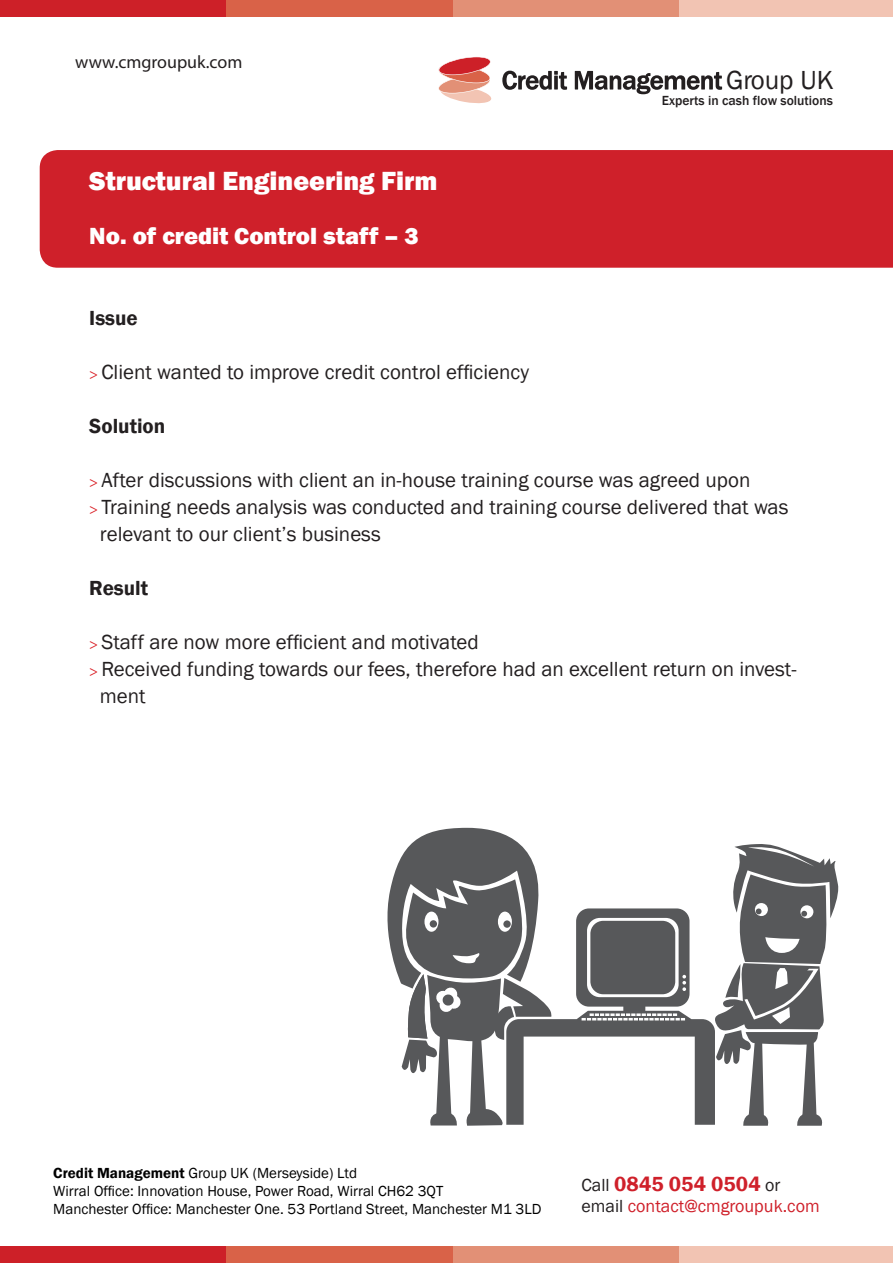
<style>
.page{position:relative;width:893px;height:1263px;background:#fff}
.page>*{position:absolute;margin:0;border:0;box-sizing:border-box;transform-origin:0 0}
.t1{font:800 27px "Franklin Gothic";color:#fff}
.t2{font:26.85px "Franklin Gothic";color:#231f20}
.t3{font:800 24px "Franklin Gothic";color:#fff}
.t4{font:21px/27px "Franklin Gothic";color:#231f20}
.t5{font:600 21px "Franklin Gothic";color:#231f20}
.t6{font:600 21px "Franklin Gothic";color:#cf202a}
.t7{font:18px "Franklin Gothic";color:#cf202a}
.t8{font:18px "Myriad Pro";color:#231f20}
.t9{font:15px "Franklin Gothic";color:#000}
.t10{font:500 13.65px "Franklin Gothic";color:#231f20}
.s1{font-family:"Myriad Pro";font-size:15px;color:#da2128}
.s2{font-weight:600}
.s3{font-weight:400;font-size:18px;color:#231f20}
.s4{color:#231f20}
</style>
<div class="page">
<div style="left:0;top:1247px;width:226px;height:16px;background:#cd2028"></div>
<div style="left:226px;top:1247px;width:227px;height:16px;background:#d96248"></div>
<div style="left:453px;top:1247px;width:226px;height:16px;background:#e29076"></div>
<div style="left:679px;top:1247px;width:214px;height:16px;background:#f2c4b3"></div>
<svg style="left:438px;top:57px;width:54px;height:47px"></svg>
<svg style="left:502px;top:71px;width:65px;height:19px"></svg>
<svg style="left:575px;top:71px;width:147px;height:23px"></svg>
<div style="left:0;top:0;width:226px;height:16px;background:#cd2028"></div>
<div style="left:226px;top:0;width:227px;height:16px;background:#d96248"></div>
<div style="left:453px;top:0;width:226px;height:16px;background:#e29076"></div>
<div style="left:679px;top:0;width:214px;height:16px;background:#f2c4b3"></div>
<div style="left:40px;top:150px;width:853px;height:118px;background:#cf202a"></div>
<svg style="left:387px;top:828px;width:452px;height:298px"></svg>
<p class="t8" style="left:75px;top:50px;width:169px">www.cmgroupuk.com</p>
<p class="t1" style="left:89px;top:164px;width:350px">Structural Engineering Firm</p>
<p class="t3" style="left:89px;top:221px;width:331px">No. of credit Control staff – 3</p>
<p class="t2" style="left:726px;top:63px;width:109px">Group UK</p>
<p class="t10" style="left:662px;top:92px;width:173px">Experts in cash flow solutions</p>
<p class="t5" style="left:89px;top:305px;width:50px">Issue</p>
<p class="t4" style="left:89px;top:359px;width:441px"><span class="s1">&gt;</span> Client wanted to improve credit control efficiency</p>
<p class="t5" style="left:89px;top:413px;width:78px">Solution</p>
<p class="t4" style="left:89px;top:467px;width:663px"><span class="s1">&gt;</span> After discussions with client an in-house training course was agreed upon</p>
<p class="t4" style="left:100px;top:494px;width:690px;text-indent:-10px"><span class="s1">&gt;</span> Training needs analysis was conducted and training course delivered that was relevant to our client’s business</p>
<p class="t5" style="left:89px;top:575px;width:60px">Result</p>
<p class="t4" style="left:89px;top:629px;width:391px"><span class="s1">&gt;</span> Staff are now more efficient and motivated</p>
<p class="t4" style="left:100px;top:656px;width:698px;text-indent:-10px"><span class="s1">&gt;</span> Received funding towards our fees, therefore had an excellent return on invest&shy;ment</p>
<p class="t9" style="left:53px;top:1163px;width:306px"><span class="s2">Credit Management</span> Group UK (Merseyside) Ltd</p>
<p class="t9" style="left:53px;top:1181px;width:392px">Wirral Office: Innovation House, Power Road, Wirral CH62 3QT</p>
<p class="t9" style="left:53px;top:1199px;width:490px">Manchester Office: Manchester One. 53 Portland Street, Manchester M1 3LD</p>
<p class="t6" style="left:581px;top:1170px;width:200px"><span class="s3">Call</span> 0845 054 0504 <span class="s3">or</span></p>
<p class="t7" style="left:581px;top:1195px;width:240px"><span class="s4">email</span> contact@cmgroupuk.com</p>
</div>
